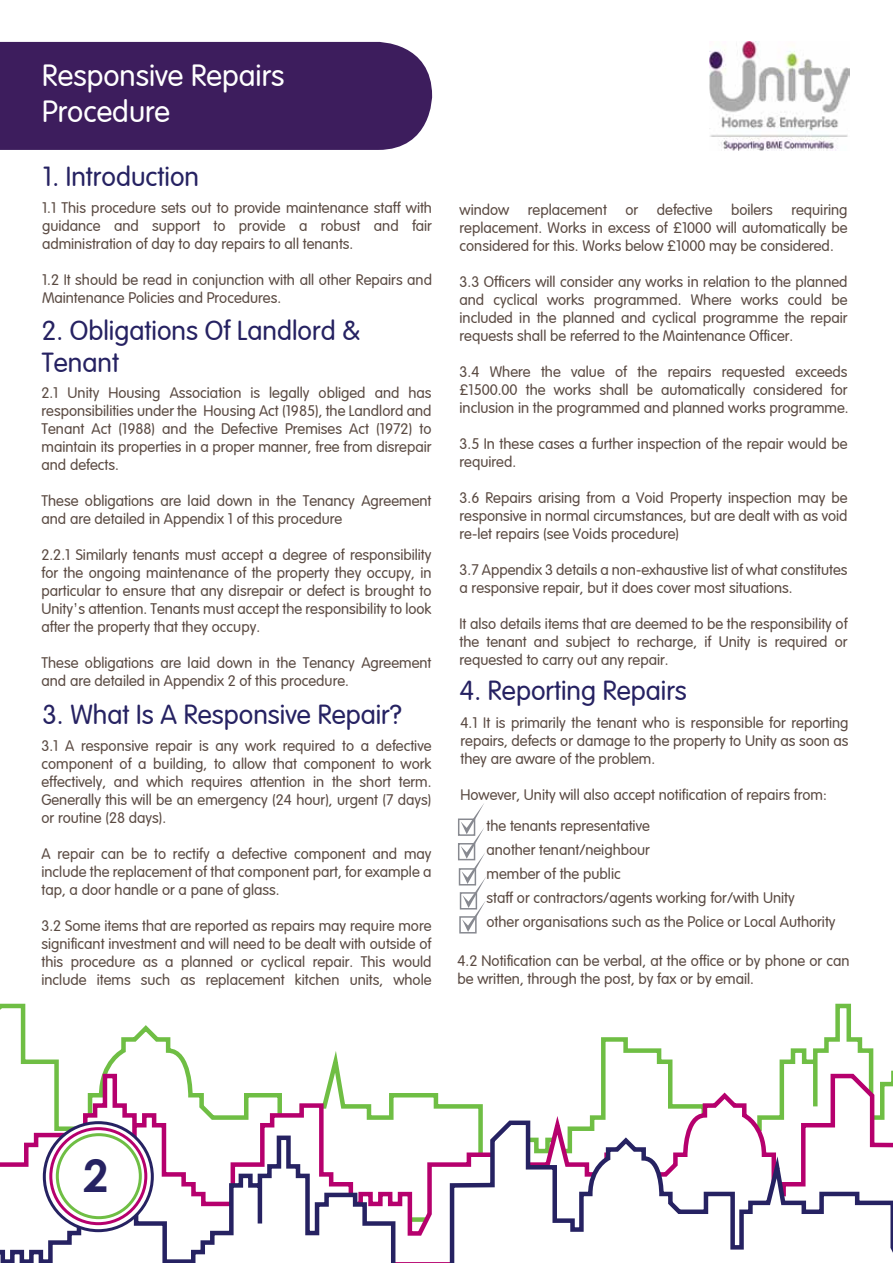
<style>
.page{position:relative;width:893px;height:1263px;background:#fff}
.page>*{position:absolute;margin:0;border:0;box-sizing:border-box;transform-origin:0 0}
.t1{font:700 45px "Century Gothic";color:#262262}
.t2{font:300 30px/36px "VAG Rounded";color:#fff}
.t3{font:300 27px/32.4px "VAG Rounded";color:#262262}
.t4{font:300 15px/18px "VAG Rounded";color:#5a4a42;text-align:justify}
.s1{font-family:"Century Gothic";font-weight:400}
</style>
<div class="page">
<svg style="left:0;top:1003px;width:893px;height:68px"></svg>
<svg style="left:34px;top:1071px;width:859px;height:192px"></svg>
<svg style="left:448px;top:1118px;width:445px;height:145px"></svg>
<svg style="left:0;top:1133px;width:398px;height:130px"></svg>
<svg style="left:44px;top:1123px;width:108px;height:108px"></svg>
<div style="left:43px;top:1121px;width:111px;height:111px;border:3px solid #262262;border-radius:50%"></div>
<svg style="left:51px;top:1129px;width:95px;height:95px"></svg>
<div style="left:49px;top:1127px;width:98px;height:98px;border:3px solid #b6006d;border-radius:50%"></div>
<div style="left:56px;top:1133px;width:86px;height:86px;border:3px solid #6fbe44;border-radius:50%"></div>
<div style="left:0;top:42px;width:432px;height:108px;background:#3d1d5d"></div>
<img style="left:709px;top:42px;width:141px;height:108px">
<svg style="left:458px;top:818px;width:3px;height:18px"></svg>
<svg style="left:458px;top:843px;width:3px;height:17px"></svg>
<svg style="left:459px;top:868px;width:2px;height:17px"></svg>
<div style="left:460px;top:892px;width:17px;height:17px;background:#878990"></div>
<svg style="left:459px;top:916px;width:18px;height:17px"></svg>
<svg style="left:461px;top:803px;width:25px;height:129px"></svg>
<p class="t2" style="left:42px;top:59px;width:244px">Responsive Repairs<br>Procedure</p>
<p class="t3" style="left:43px;top:161px;width:158px">1. Introduction</p>
<p class="t4" style="left:42px;top:199px;width:392px">1.1 This procedure sets out to provide maintenance staff with guidance and support to provide a robust and fair administration of day to day repairs to all tenants.</p>
<p class="t4" style="left:42px;top:271px;width:392px">1.2 It should be read in conjunction with all other Repairs and<br>Maintenance Policies and Procedures.</p>
<p class="t3" style="left:42px;top:315px;width:320px">2. Obligations Of Landlord &amp;<br>Tenant</p>
<p class="t4" style="left:42px;top:384px;width:392px">2.1 Unity Housing Association is legally obliged and has responsibilities under the Housing Act (1985), the Landlord and Tenant Act (1988) and the Defective Premises Act (1972) to maintain its properties in a proper manner, free from disrepair and defects.</p>
<p class="t4" style="left:42px;top:492px;width:392px">These obligations are laid down in the Tenancy Agreement and are detailed in Appendix 1 of this procedure</p>
<p class="t4" style="left:42px;top:546px;width:392px">2.2.1 Similarly tenants must accept a degree of responsibility for the ongoing maintenance of the property they occupy, in particular to ensure that any disrepair or defect is brought to Unity<span class="s1">’</span>s attention. Tenants must accept the responsibility to look after the property that they occupy.</p>
<p class="t4" style="left:42px;top:654px;width:392px">These obligations are laid down in the Tenancy Agreement and are detailed in Appendix 2 of this procedure.</p>
<p class="t3" style="left:42px;top:700px;width:361px">3. What Is A Responsive Repair?</p>
<p class="t4" style="left:42px;top:737px;width:392px">3.1 A responsive repair is any work required to a defective component of a building, to allow that component to work effectively, and which requires attention in the short term.<br>Generally this will be an emergency (24 hour), urgent (7 days) or routine (28 days).</p>
<p class="t4" style="left:42px;top:845px;width:392px">A repair can be to rectify a defective component and may include the replacement of that component part, for example a tap, a door handle or a pane of glass.</p>
<p class="t4" style="left:42px;top:917px;width:392px">3.2 Some items that are reported as repairs may require more significant investment and will need to be dealt with outside of this procedure as a planned or cyclical repair. This would include items such as replacement kitchen units, whole</p>
<p class="t4" style="left:460px;top:201px;width:390px">window replacement or defective boilers requiring replacement. Works in excess of £1000 will automatically be considered for this. Works below £1000 may be considered.</p>
<p class="t4" style="left:460px;top:273px;width:390px">3.3 Officers will consider any works in relation to the planned and cyclical works programmed. Where works could be included in the planned and cyclical programme the repair requests shall be referred to the Maintenance Officer.</p>
<p class="t4" style="left:460px;top:363px;width:391px">3.4 Where the value of the repairs requested exceeds £1500.00 the works shall be automatically considered for inclusion in the programmed and planned works programme.</p>
<p class="t4" style="left:460px;top:435px;width:390px">3.5 In these cases a further inspection of the repair would be required.</p>
<p class="t4" style="left:460px;top:489px;width:390px">3.6 Repairs arising from a Void Property inspection may be responsive in normal circumstances, but are dealt with as void re-let repairs (see Voids procedure)</p>
<p class="t4" style="left:460px;top:561px;width:389px">3.7 Appendix 3 details a non-exhaustive list of what constitutes a responsive repair, but it does cover most situations.</p>
<p class="t4" style="left:460px;top:615px;width:390px">It also details items that are deemed to be the responsibility of the tenant and subject to recharge, if Unity is required or requested to carry out any repair.</p>
<p class="t3" style="left:460px;top:675px;width:228px">4. Reporting Repairs</p>
<p class="t4" style="left:461px;top:714px;width:390px">4.1 It is primarily the tenant who is responsible for reporting repairs, defects or damage to the property to Unity as soon as they are aware of the problem.</p>
<p class="t4" style="left:486px;top:779px;width:342px;line-height:31px;text-indent:-26px">However, Unity will also accept notification of repairs from: the tenants representative</p>
<p class="t4" style="left:486px;top:838px;width:350px;line-height:24px;text-align:left">another tenant/neighbour<br>member of the public<br>staff or contractors/agents working for/with Unity<br>other organisations such as the Police or Local Authority</p>
<p class="t4" style="left:458px;top:952px;width:394px">4.2 Notification can be verbal, at the office or by phone or can be written, through the post, by fax or by email.</p>
<p class="t1" style="left:83px;top:1148px;width:27px">2</p>
</div>
